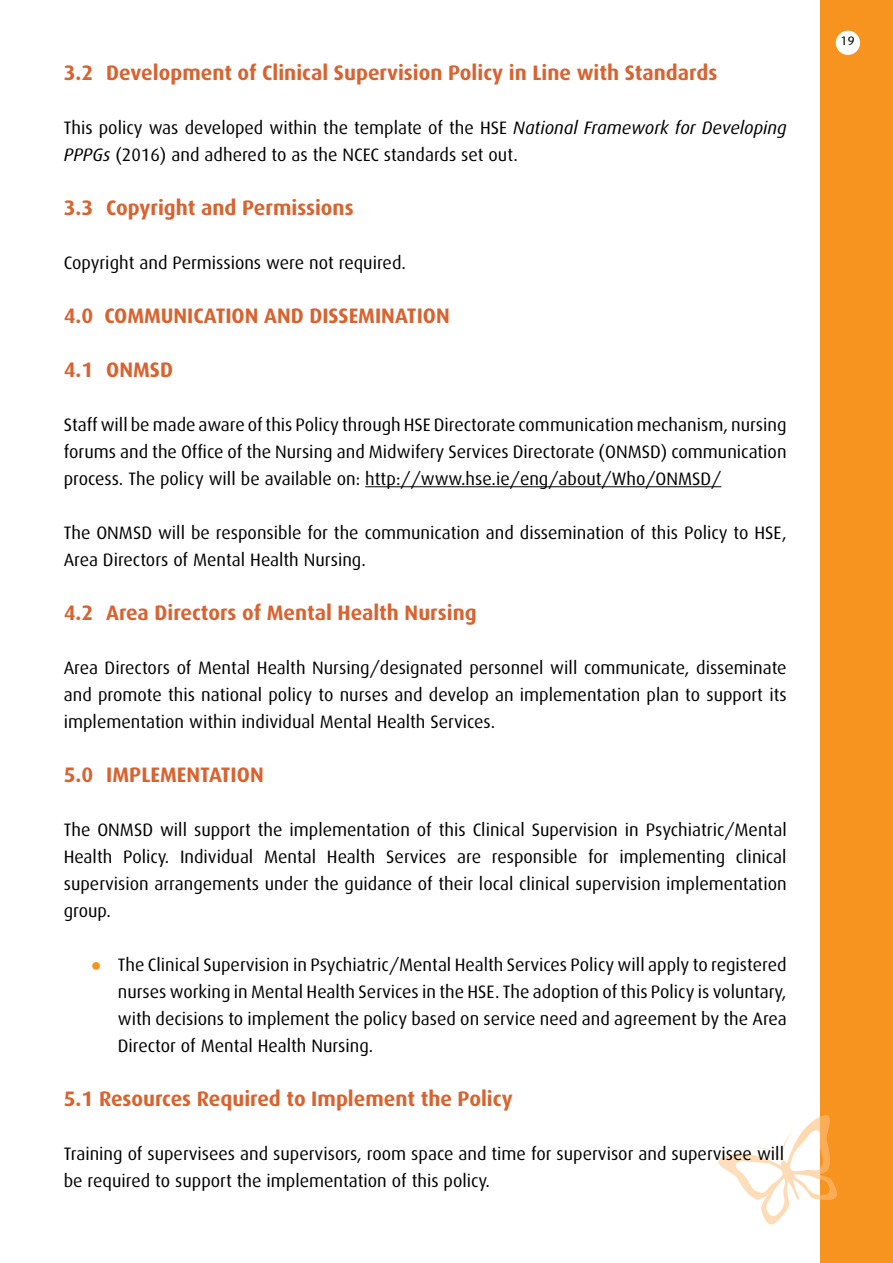
<style>
.page{position:relative;width:893px;height:1263px;background:#fff}
.page>*{position:absolute;margin:0;border:0;box-sizing:border-box;transform-origin:0 0}
.t1{font:700 21px "Dax";color:#d86330}
.t2{font:18px/27px "Dax";color:#000;text-align:justify}
.t3{font:12px "Stone Sans";color:#000}
.s1{font-style:italic}
.s2{font-family:"Arial";color:#f7941f}
</style>
<div class="page">
<div style="left:820px;top:0;width:73px;height:1263px;background:#f7941f"></div>
<svg style="left:836px;top:31px;width:24px;height:24px"></svg>
<img style="left:718px;top:1115px;width:119px;height:109px">
<hr style="left:365px;top:486px;width:356px;height:1px;background:#000">
<p class="t1" style="left:64px;top:61px;width:655px">3.2 Development of Clinical Supervision Policy in Line with Standards</p>
<p class="t2" style="left:64px;top:114px;width:724px">This policy was developed within the template of the HSE <span class="s1">National Framework for Developing<br>PPPGs</span> (2016) and adhered to as the NCEC standards set out.</p>
<p class="t1" style="left:64px;top:196px;width:291px">3.3 Copyright and Permissions</p>
<p class="t2" style="left:64px;top:249px;width:344px">Copyright and Permissions were not required.</p>
<p class="t1" style="left:64px;top:304px;width:387px">4.0 COMMUNICATION AND DISSEMINATION</p>
<p class="t1" style="left:64px;top:358px;width:111px">4.1 ONMSD</p>
<p class="t2" style="left:64px;top:411px;width:724px">Staff will be made aware of this Policy through HSE Directorate communication mechanism, nursing forums and the Office of the Nursing and Midwifery Services Directorate (ONMSD) communication process. The policy will be available on: http://www.hse.ie/eng/about/Who/ONMSD/</p>
<p class="t2" style="left:64px;top:519px;width:724px">The ONMSD will be responsible for the communication and dissemination of this Policy to HSE,<br>Area Directors of Mental Health Nursing.</p>
<p class="t1" style="left:64px;top:601px;width:414px">4.2 Area Directors of Mental Health Nursing</p>
<p class="t2" style="left:64px;top:654px;width:724px">Area Directors of Mental Health Nursing/designated personnel will communicate, disseminate and promote this national policy to nurses and develop an implementation plan to support its implementation within individual Mental Health Services.</p>
<p class="t1" style="left:64px;top:763px;width:201px">5.0 IMPLEMENTATION</p>
<p class="t2" style="left:64px;top:816px;width:724px">The ONMSD will support the implementation of this Clinical Supervision in Psychiatric/Mental Health Policy. Individual Mental Health Services are responsible for implementing clinical supervision arrangements under the guidance of their local clinical supervision implementation group.</p>
<p class="t2" style="left:118px;top:951px;width:670px;text-indent:-27px"><span class="s2">●</span> The Clinical Supervision in Psychiatric/Mental Health Services Policy will apply to registered nurses working in Mental Health Services in the HSE. The adoption of this Policy is voluntary, with decisions to implement the policy based on service need and agreement by the Area Director of Mental Health Nursing.</p>
<p class="t1" style="left:64px;top:1087px;width:450px">5.1 Resources Required to Implement the Policy</p>
<p class="t2" style="left:64px;top:1140px;width:722px">Training of supervisees and supervisors, room space and time for supervisor and supervisee will be required to support the implementation of this policy.</p>
<p class="t3" style="left:841px;top:33px;width:15px">19</p>
</div>
